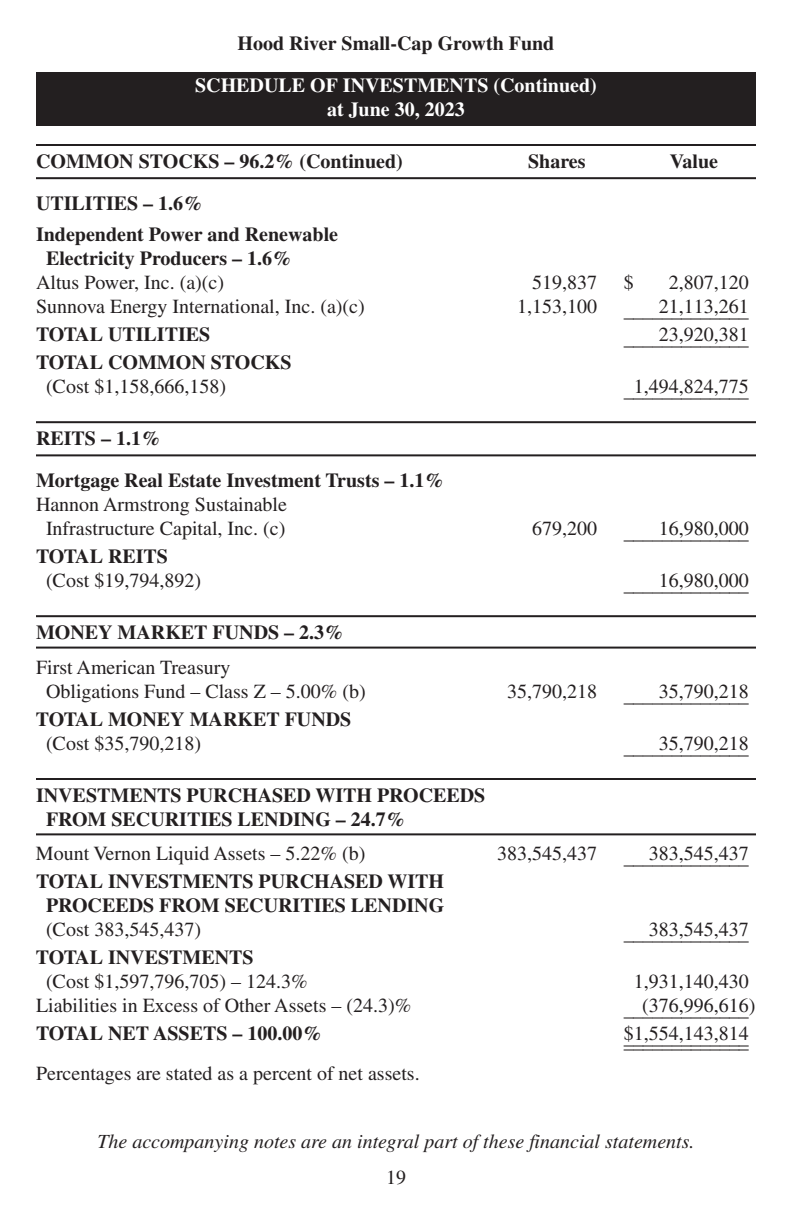
<style>
.page{position:relative;width:792px;height:1224px;background:#fff}
.page>*{position:absolute;margin:0;border:0;box-sizing:border-box;transform-origin:0 0}
.t1{font:20px/24px "Times";color:#231f20;text-align:center}
.t2{font:700 20px/24px "Times";color:#231f20}
.t3{font:italic 20px "Times";color:#231f20}
.t4{font:700 20px/24px "Times";color:#fff;text-align:center}
</style>
<div class="page">
<hr style="left:36px;top:144px;width:720px;height:2px;background:#231f20">
<hr style="left:36px;top:177px;width:720px;height:2px;background:#231f20">
<hr style="left:36px;top:421px;width:720px;height:2px;background:#231f20">
<hr style="left:36px;top:454px;width:720px;height:2px;background:#231f20">
<hr style="left:36px;top:615px;width:720px;height:2px;background:#231f20">
<hr style="left:36px;top:647px;width:720px;height:2px;background:#231f20">
<hr style="left:36px;top:778px;width:720px;height:2px;background:#231f20">
<hr style="left:36px;top:833px;width:720px;height:2px;background:#231f20">
<div style="left:36px;top:72px;width:720px;height:54px;background:#231f20"></div>
<p class="t2" style="left:238px;top:33px;width:318px">Hood River Small-Cap Growth Fund</p>
<p class="t4" style="left:195px;top:75px;width:403px">SCHEDULE OF INVESTMENTS (Continued) at June 30, 2023</p>
<p class="t2" style="left:36px;top:151px;width:368px">COMMON STOCKS – 96.2% (Continued)</p>
<p class="t2" style="left:528px;top:151px;width:59px">Shares</p>
<p class="t2" style="left:670px;top:151px;width:50px">Value</p>
<p class="t2" style="left:36px;top:189px;width:304px;line-height:31.2px">UTILITIES – 1.6%<br>Independent Power and Renewable</p>
<p class="t2" style="left:46px;top:248px;width:248px">Electricity Producers – 1.6%</p>
<p class="t1" style="left:36px;top:272px;width:190px">Altus Power, Inc. (a)(c)</p>
<p class="t1" style="left:532px;top:272px;width:66px">519,837</p>
<p class="t1" style="left:624px;top:272px;width:11px">$</p>
<p class="t1" style="left:669px;top:272px;width:81px">2,807,120</p>
<p class="t1" style="left:36px;top:296px;width:330px">Sunnova Energy International, Inc. (a)(c)</p>
<p class="t1" style="left:517px;top:296px;width:81px">1,153,100</p>
<p class="t1" style="left:624px;top:300px;width:127px">_ ___2_1_,_1_1_3_, 2_6__1</p>
<p class="t2" style="left:36px;top:324px;width:176px">TOTAL UTILITIES</p>
<p class="t1" style="left:624px;top:328px;width:127px">_ ___2_3_,_9_2_0_, 3_8__1</p>
<p class="t2" style="left:36px;top:352px;width:257px">TOTAL COMMON STOCKS</p>
<p class="t1" style="left:46px;top:376px;width:181px">(Cost $1,158,666,158)</p>
<p class="t1" style="left:624px;top:378px;width:127px">_ _1_, 4_9_4_,_8_2_4_, 7_7_ _5</p>
<p class="t2" style="left:36px;top:419px;width:410px;line-height:42px">REITS – 1.1%<br>Mortgage Real Estate Investment Trusts – 1.1%</p>
<p class="t1" style="left:36px;top:494px;width:253px">Hannon Armstrong Sustainable<br>Infrastructure Capital, Inc. (c)</p>
<p class="t1" style="left:532px;top:518px;width:66px">679,200</p>
<p class="t1" style="left:624px;top:522px;width:127px">_ ___1_6_,_9_8_0_, 0_0__0</p>
<p class="t2" style="left:36px;top:546px;width:134px">TOTAL REITS</p>
<p class="t1" style="left:46px;top:570px;width:156px">(Cost $19,794,892)</p>
<p class="t1" style="left:624px;top:574px;width:127px">_ ___1_6_,_9_8_0_, 0_0__0</p>
<p class="t2" style="left:36px;top:622px;width:310px">MONEY MARKET FUNDS – 2.3%</p>
<p class="t1" style="left:46px;top:657px;width:321px;text-align:left;text-indent:-10px">First American Treasury<br>Obligations Fund – Class Z – 5.00% (b)</p>
<p class="t1" style="left:507px;top:681px;width:92px">35,790,218</p>
<p class="t1" style="left:624px;top:685px;width:127px">_ ___3_5_,_7_9_0_, 2_1__8</p>
<p class="t2" style="left:36px;top:709px;width:317px">TOTAL MONEY MARKET FUNDS</p>
<p class="t1" style="left:46px;top:733px;width:156px">(Cost $35,790,218)</p>
<p class="t1" style="left:624px;top:737px;width:127px">_ ___3_5_,_7_9_0_, 2_1__8</p>
<p class="t2" style="left:46px;top:785px;width:441px;text-indent:-10px">INVESTMENTS PURCHASED WITH PROCEEDS<br>FROM SECURITIES LENDING – 24.7%</p>
<p class="t1" style="left:36px;top:844px;width:331px">Mount Vernon Liquid Assets – 5.22% (b)</p>
<p class="t1" style="left:497px;top:844px;width:101px">383,545,437</p>
<p class="t1" style="left:624px;top:848px;width:127px">_ _ _3_8_3_,_5_4_5_, 4_3_ _7</p>
<p class="t2" style="left:36px;top:872px;width:410px;text-align:center">TOTAL INVESTMENTS PURCHASED WITH<br>PROCEEDS FROM SECURITIES LENDING</p>
<p class="t1" style="left:46px;top:920px;width:156px">(Cost 383,545,437)</p>
<p class="t1" style="left:624px;top:924px;width:127px">_ _ _3_8_3_,_5_4_5_, 4_3_ _7</p>
<p class="t2" style="left:36px;top:948px;width:219px">TOTAL INVESTMENTS</p>
<p class="t1" style="left:46px;top:972px;width:263px">(Cost $1,597,796,705) – 124.3%</p>
<p class="t1" style="left:634px;top:972px;width:116px">1,931,140,430</p>
<p class="t1" style="left:36px;top:996px;width:377px">Liabilities in Excess of Other Assets – (24.3)%</p>
<p class="t1" style="left:624px;top:998px;width:133px">_ _(_3_7_6_,_9_9_6_, 6_1_ _6 )</p>
<p class="t2" style="left:36px;top:1024px;width:288px">TOTAL NET ASSETS – 100.00%</p>
<p class="t1" style="left:624px;top:1024px;width:127px">_$ _1 _, 5_5_4_,_1_4_3_, 8_ 1_ _4</p>
<p class="t1" style="left:624px;top:1032px;width:127px">_____________</p>
<p class="t1" style="left:36px;top:1064px;width:385px">Percentages are stated as a percent of net assets.</p>
<p class="t3" style="left:97px;top:1134px;width:599px">The accompanying notes are an integral part of these financial statements.</p>
<p class="t1" style="left:386px;top:1167px;width:21px">19</p>
</div>
